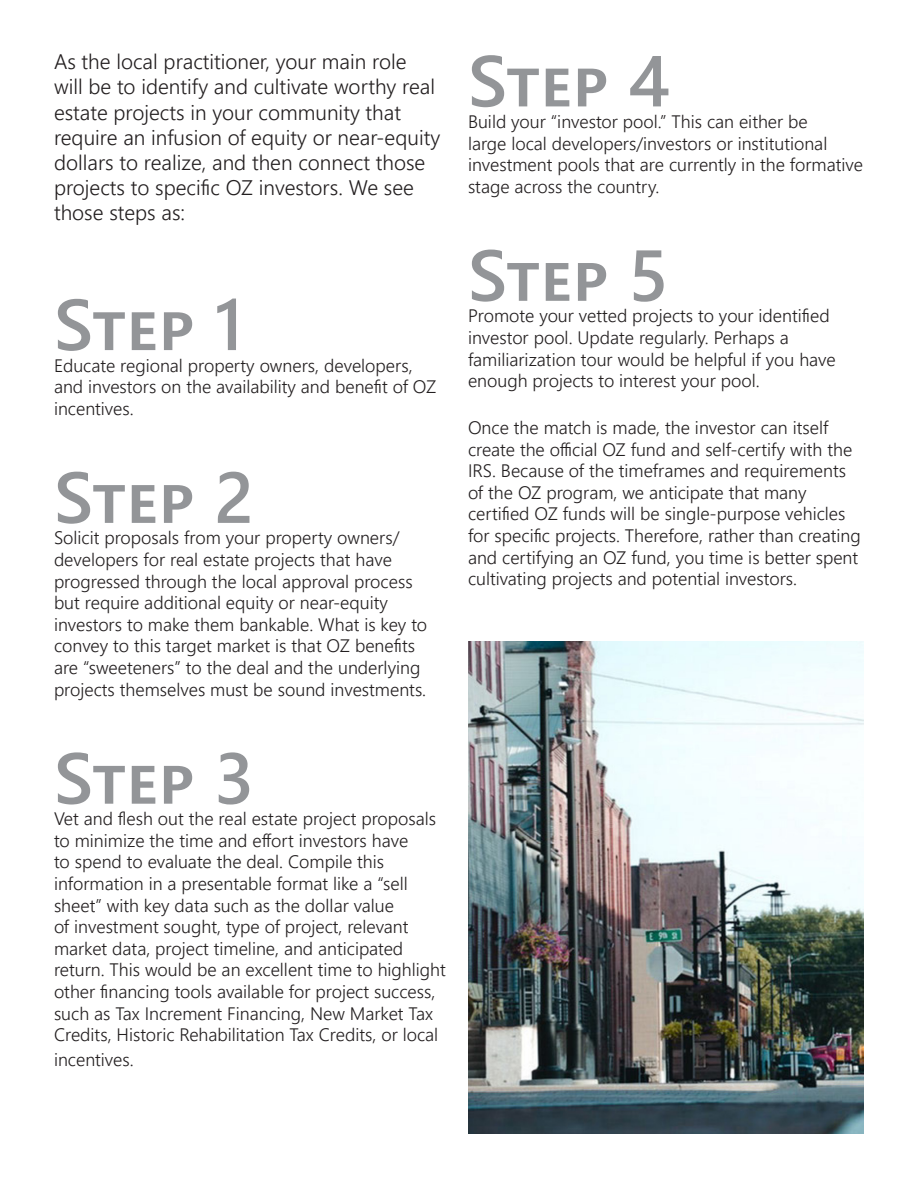
<style>
.page{position:relative;width:918px;height:1188px;background:#fff}
.page>*{position:absolute;margin:0;border:0;box-sizing:border-box;transform-origin:0 0}
.t1{font:600 72px "Segoe UI";letter-spacing:-.015em;color:#939598}
.t2{font:300 21px/25.2px "Segoe UI";color:#231f20}
.t3{font:300 18px/21.6px "Segoe UI";color:#231f20}
</style>
<div class="page">
<img style="left:468px;top:642px;width:396px;height:492px">
<p class="t2" style="left:54px;top:47px;width:388px">As the local practitioner, your main role will be to identify and cultivate worthy real estate projects in your community that require an infusion of equity or near-equity dollars to realize, and then connect those projects to specific OZ investors. We see those steps as:</p>
<p class="t1" style="left:54px;top:257px;width:191px">Step 1</p>
<p class="t3" style="left:54px;top:353px;width:384px">Educate regional property owners, developers, and investors on the availability and benefit of OZ incentives.</p>
<p class="t1" style="left:54px;top:429px;width:202px">Step 2</p>
<p class="t3" style="left:54px;top:526px;width:375px">Solicit proposals from your property owners/ developers for real estate projects that have progressed through the local approval process but require additional equity or near-equity investors to make them bankable. What is key to convey to this target market is that OZ benefits are “sweeteners” to the deal and the underlying projects themselves must be sound investments.</p>
<p class="t1" style="left:54px;top:710px;width:202px">Step 3</p>
<p class="t3" style="left:54px;top:806px;width:393px">Vet and flesh out the real estate project proposals to minimize the time and effort investors have<br>to spend to evaluate the deal. Compile this information in a presentable format like a “sell sheet” with key data such as the dollar value<br>of investment sought, type of project, relevant market data, project timeline, and anticipated return. This would be an excellent time to highlight other financing tools available for project success, such as Tax Increment Financing, New Market Tax Credits, Historic Rehabilitation Tax Credits, or local</p>
<p class="t3" style="left:54px;top:1048px;width:81px">incentives.</p>
<p class="t1" style="left:468px;top:13px;width:203px">Step 4</p>
<p class="t3" style="left:468px;top:109px;width:397px">Build your “investor pool.” This can either be<br>large local developers/investors or institutional investment pools that are currently in the formative stage across the country.</p>
<p class="t1" style="left:468px;top:207px;width:202px">Step 5</p>
<p class="t3" style="left:468px;top:303px;width:369px">Promote your vetted projects to your identified investor pool. Update regularly. Perhaps a familiarization tour would be helpful if you have enough projects to interest your pool.</p>
<p class="t3" style="left:468px;top:415px;width:394px">Once the match is made, the investor can itself create the official OZ fund and self-certify with the IRS. Because of the timeframes and requirements of the OZ program, we anticipate that many certified OZ funds will be single-purpose vehicles for specific projects. Therefore, rather than creating and certifying an OZ fund, you time is better spent cultivating projects and potential investors.</p>
</div>
